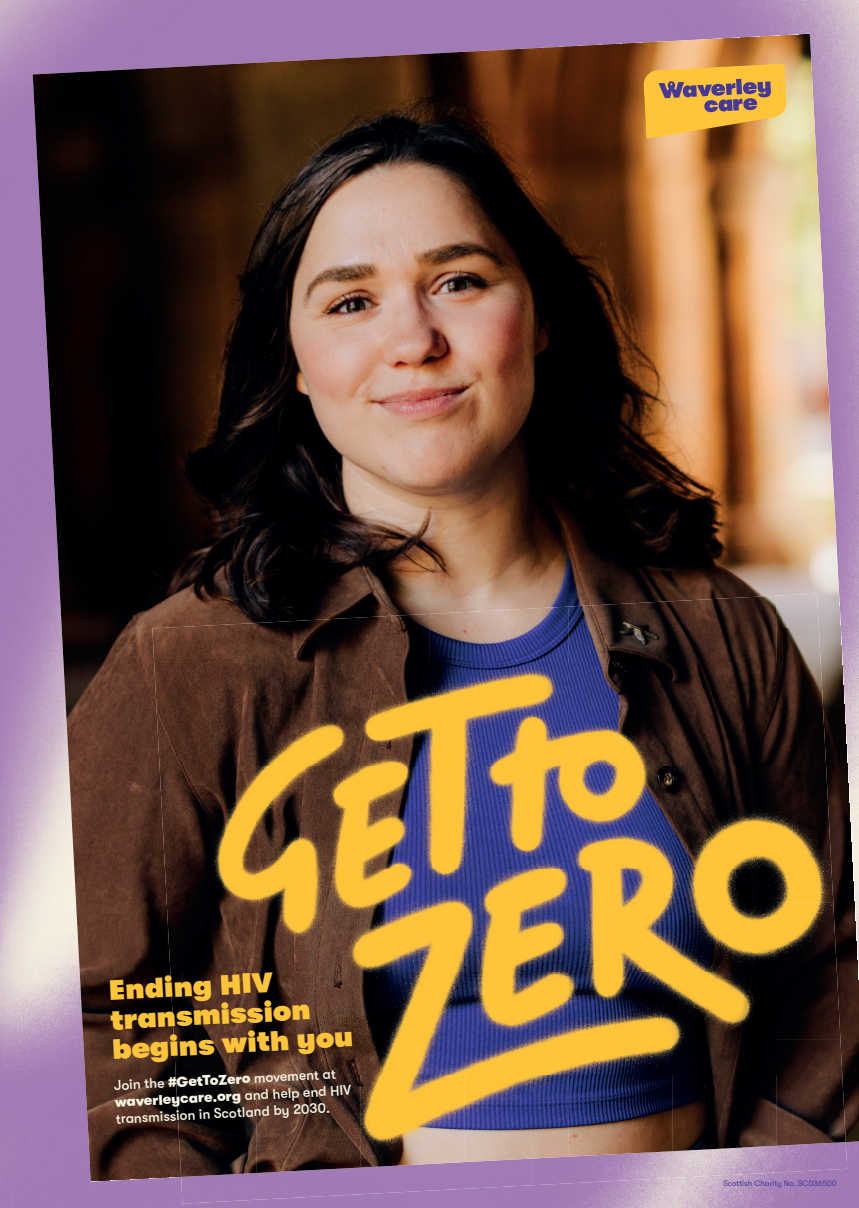
<style>
.page{position:relative;width:859px;height:1208px;background:#fff}
.page>*{position:absolute;margin:0;border:0;box-sizing:border-box;transform-origin:0 0}
.t1{font:28px/29.4px "GT Walsheim U Bd";color:#fec53a}
.t2{font:500 14px/16.8px "GT Walsheim";color:#f9f6e5}
.t3{font:8px "GT Walsheim";color:#453897}
.s1{font-weight:900}
</style>
<div class="page">
<img style="left:0;top:0;width:859px;height:1208px">
<img style="left:33px;top:34px;width:826px;height:1147px">
<div style="left:181px;top:1173px;width:351px;height:30px;background:#a17bb6"></div>
<img style="left:531px;top:1151px;width:176px;height:34px">
<img style="left:707px;top:1145px;width:70px;height:31px">
<img style="left:360px;top:1162px;width:172px;height:11px">
<img style="left:777px;top:1142px;width:70px;height:30px">
<img style="left:176px;top:1074px;width:81px;height:103px">
<img style="left:256px;top:1074px;width:104px;height:99px">
<img style="left:360px;top:1074px;width:105px;height:93px">
<img style="left:464px;top:1074px;width:104px;height:88px">
<img style="left:568px;top:1074px;width:105px;height:82px">
<img style="left:672px;top:1074px;width:104px;height:77px">
<img style="left:776px;top:1039px;width:70px;height:106px">
<img style="left:170px;top:971px;width:606px;height:103px">
<img style="left:776px;top:902px;width:64px;height:138px">
<img style="left:165px;top:868px;width:611px;height:103px">
<img style="left:776px;top:765px;width:57px;height:137px">
<img style="left:159px;top:765px;width:617px;height:103px">
<img style="left:154px;top:662px;width:622px;height:103px">
<img style="left:776px;top:628px;width:50px;height:137px">
<img style="left:152px;top:621px;width:139px;height:41px">
<img style="left:291px;top:614px;width:139px;height:48px">
<img style="left:430px;top:606px;width:138px;height:56px">
<img style="left:568px;top:599px;width:139px;height:63px">
<img style="left:707px;top:595px;width:69px;height:67px">
<img style="left:776px;top:593px;width:43px;height:35px">
<svg style="left:643px;top:63px;width:144px;height:76px;background:#d7a54e"></svg>
<h1 class="t1" style="left:108px;top:976px;width:243px;rotate:-3deg">Ending HIV transmission begins with you</h1>
<p class="t2" style="left:114px;top:1076px;width:238px;rotate:-3deg">Join the <span class="s1">#GetToZero</span> movement at <span class="s1">waverleycare.org</span> and help end HIV transmission in Scotland by 2030.</p>
<p class="t3" style="left:723px;top:1179px;width:115px">Scottish Charity No. SC036500</p>
</div>
